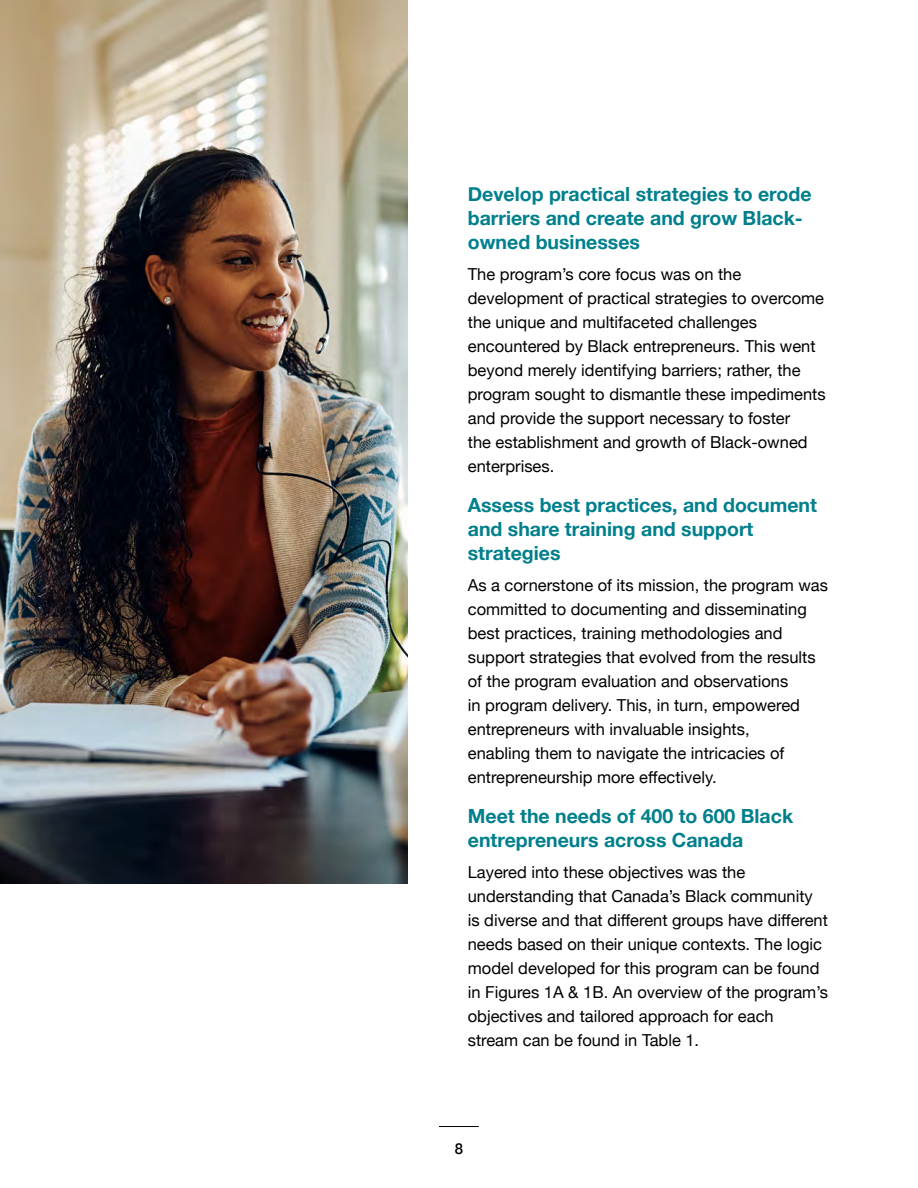
<style>
.page{position:relative;width:918px;height:1188px;background:#fff}
.page>*{position:absolute;margin:0;border:0;box-sizing:border-box;transform-origin:0 0}
.H4-Text_Subheading{font:700 19.5px/24px "Helvetica Neue";color:#00808c}
.Paragraph{font:16.5px/24px "Helvetica Neue";color:#000}
.t1{font:500 15px "Helvetica Neue";color:#000}
</style>
<div class="page">
<hr style="left:439px;top:1126px;width:40px;height:1px;background:#000">
<img style="left:0;top:0;width:407px;height:883px">
<h4 class="H4-Text_Subheading" style="left:468px;top:183px;width:345px">Develop practical strategies to erode barriers and create and grow Black&shy;owned businesses</h4>
<p class="Paragraph" style="left:468px;top:263px;width:359px">The program’s core focus was on the development of practical strategies to overcome the unique and multifaceted challenges encountered by Black entrepreneurs. This went beyond merely identifying barriers; rather, the program sought to dismantle these impediments and provide the support necessary to foster<br>the establishment and growth of Black-owned enterprises.</p>
<h4 class="H4-Text_Subheading" style="left:468px;top:494px;width:351px">Assess best practices, and document and share training and support strategies</h4>
<p class="Paragraph" style="left:468px;top:574px;width:362px">As a cornerstone of its mission, the program was committed to documenting and disseminating best practices, training methodologies and support strategies that evolved from the results of the program evaluation and observations<br>in program delivery. This, in turn, empowered entrepreneurs with invaluable insights,<br>enabling them to navigate the intricacies of entrepreneurship more effectively.</p>
<h4 class="H4-Text_Subheading" style="left:468px;top:805px;width:327px">Meet the needs of 400 to 600 Black entrepreneurs across Canada</h4>
<p class="Paragraph" style="left:468px;top:861px;width:362px">Layered into these objectives was the understanding that Canada’s Black community is diverse and that different groups have different needs based on their unique contexts. The logic model developed for this program can be found in Figures 1A &amp; 1B. An overview of the program’s objectives and tailored approach for each stream can be found in Table 1.</p>
<p class="t1" style="left:455px;top:1136px;width:10px">8</p>
</div>
